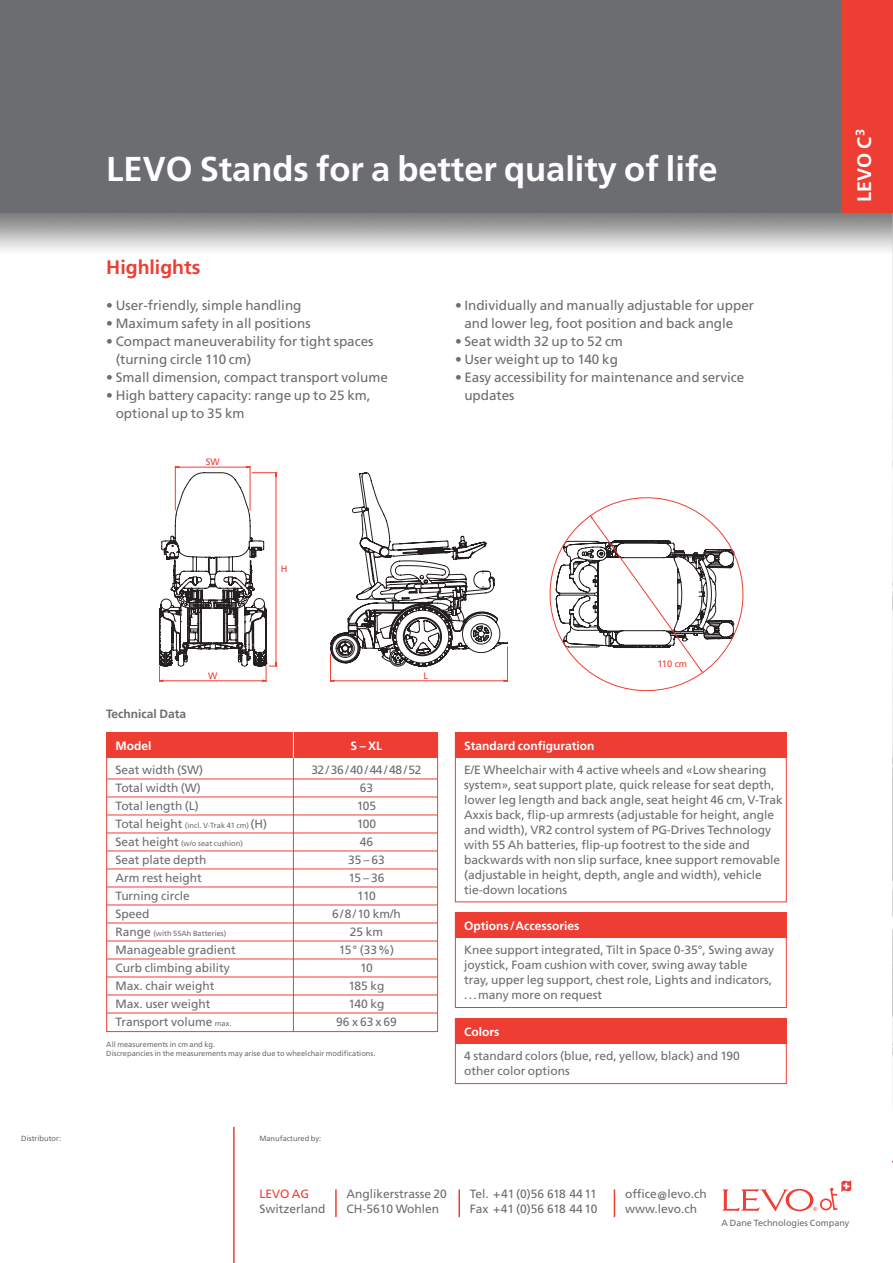
<style>
.page{position:relative;width:893px;height:1263px;background:#fff}
.page>*{position:absolute;margin:0;border:0;box-sizing:border-box;transform-origin:0 0}
.t1{font:700 34.5px "Frutiger";color:#fff}
.t2{font:700 19.5px "Frutiger";color:#ee3e34}
.t3{font:700 19.5px "Frutiger";color:#fff}
.t4{font:13.5px/18px "Frutiger";color:#6c6d70}
.t5{font:12px/15px "Frutiger";color:#6c6d70}
.t6{font:700 12px "Frutiger";color:#fff}
.t7{font:12px "Frutiger";letter-spacing:-.035em;color:#6c6d70}
.t8{font:700 12px "Frutiger";color:#6c6d70}
.t9{font:12px "Frutiger";letter-spacing:.165em;color:#6c6d70}
.t10{font:12px "Frutiger";color:#ee3e34}
.t11{font:9.3px "Frutiger";color:#ee3e34}
.t12{font:9px "Frutiger";color:#6c6d70}
.t13{font:7.5px/9px "Frutiger";color:#6c6d70}
.s1{font-size:12px}
.s2{font-size:7.5px}
</style>
<div class="page">
<div style="left:0;top:0;width:893px;height:213px;background:#6c6d70"></div>
<svg style="left:722px;top:1180px;width:129px;height:31px"></svg>
<hr style="left:335px;top:1189px;width:2px;height:28px;background:#ee3e34">
<hr style="left:458px;top:1189px;width:2px;height:28px;background:#ee3e34">
<svg style="left:614px;top:1189px;width:1px;height:28px"></svg>
<hr style="left:233px;top:1127px;width:2px;height:136px;background:#ee3e34">
<img style="left:892px;top:213px;width:1px;height:950px">
<div style="left:842px;top:0;width:51px;height:213px;background:#ee3e34"></div>
<div style="left:106px;top:732px;width:332px;height:26px;background:#ee3e34"></div>
<div style="left:106px;top:732px;width:332px;height:300px;border:1px solid #ee3e34"></div>
<hr style="left:107px;top:778px;width:330px;height:1px;background:#ee3e34">
<hr style="left:107px;top:796px;width:330px;height:1px;background:#ee3e34">
<hr style="left:107px;top:814px;width:330px;height:1px;background:#ee3e34">
<hr style="left:107px;top:832px;width:330px;height:1px;background:#ee3e34">
<hr style="left:107px;top:850px;width:330px;height:1px;background:#ee3e34">
<hr style="left:107px;top:868px;width:330px;height:1px;background:#ee3e34">
<hr style="left:107px;top:886px;width:330px;height:1px;background:#ee3e34">
<hr style="left:107px;top:904px;width:330px;height:1px;background:#ee3e34">
<hr style="left:107px;top:922px;width:330px;height:1px;background:#ee3e34">
<hr style="left:107px;top:940px;width:330px;height:1px;background:#ee3e34">
<hr style="left:107px;top:958px;width:330px;height:1px;background:#ee3e34">
<hr style="left:107px;top:976px;width:330px;height:1px;background:#ee3e34">
<hr style="left:107px;top:994px;width:330px;height:1px;background:#ee3e34">
<hr style="left:107px;top:1012px;width:330px;height:1px;background:#ee3e34">
<hr style="left:293px;top:758px;width:1px;height:273px;background:#ee3e34">
<div style="left:455px;top:912px;width:332px;height:26px;background:#ee3e34"></div>
<div style="left:455px;top:912px;width:332px;height:96px;border:1px solid #ee3e34"></div>
<div style="left:455px;top:732px;width:332px;height:26px;background:#ee3e34"></div>
<div style="left:455px;top:732px;width:332px;height:170px;border:1px solid #ee3e34"></div>
<svg style="left:159px;top:466px;width:118px;height:216px"></svg>
<svg style="left:330px;top:473px;width:178px;height:209px"></svg>
<svg style="left:550px;top:498px;width:193px;height:193px"></svg>
<div style="left:455px;top:1018px;width:332px;height:26px;background:#ee3e34"></div>
<div style="left:455px;top:1018px;width:332px;height:66px;border:1px solid #ee3e34"></div>
<svg style="left:293px;top:732px;width:1px;height:26px"></svg>
<h1 class="t1" style="left:106px;top:155px;width:613px">LEVO Stands for a better quality of life</h1>
<h2 class="t2" style="left:106px;top:260px;width:96px">Highlights</h2>
<p class="t4" style="left:106px;top:298px;width:197px">• User-friendly, simple handling</p>
<p class="t4" style="left:106px;top:316px;width:206px">• Maximum safety in all positions</p>
<p class="t4" style="left:116px;top:334px;width:259px;text-indent:-9px">• Compact maneuverability for tight spaces (turning circle 110 cm)</p>
<p class="t4" style="left:106px;top:370px;width:283px">• Small dimension, compact transport volume</p>
<p class="t4" style="left:116px;top:388px;width:256px;text-indent:-9px">• High battery capacity: range up to 25 km, optional up to 35 km</p>
<p class="t11" style="left:206px;top:458px;width:16px">SW</p>
<p class="t4" style="left:464px;top:298px;width:291px;text-indent:-9px">• Individually and manually adjustable for upper and lower leg, foot position and back angle</p>
<p class="t4" style="left:455px;top:334px;width:169px">• Seat width 32 up to 52 cm</p>
<p class="t4" style="left:455px;top:352px;width:164px">• User weight up to 140 kg</p>
<p class="t4" style="left:464px;top:370px;width:282px;text-indent:-9px">• Easy accessibility for maintenance and service updates</p>
<p class="t11" style="left:281px;top:565px;width:8px">H</p>
<p class="t11" style="left:208px;top:672px;width:11px">W</p>
<p class="t11" style="left:424px;top:672px;width:6px">L</p>
<p class="t8" style="left:106px;top:709px;width:81px">Technical Data</p>
<p class="t6" style="left:116px;top:741px;width:37px">Model</p>
<p class="t6" style="left:351px;top:741px;width:33px">S –XL</p>
<p class="t5" style="left:116px;top:763px;width:89px">Seat width (SW)</p>
<p class="t7" style="left:311px;top:765px;width:112px">32/36/40/44/48/52</p>
<p class="t5" style="left:116px;top:781px;width:87px">Total width (W)</p>
<p class="t5" style="left:360px;top:781px;width:15px">63</p>
<p class="t5" style="left:116px;top:799px;width:85px">Total length (L)</p>
<p class="t5" style="left:357px;top:799px;width:21px">105</p>
<p class="t13" style="left:116px;top:821px;width:153px"><span class="s1">Total height</span> (incl. V-Trak 41 cm) <span class="s1">(H)</span></p>
<p class="t5" style="left:357px;top:817px;width:21px">100</p>
<p class="t13" style="left:116px;top:839px;width:129px"><span class="s1">Seat height</span> (w/o seat cushion)</p>
<p class="t5" style="left:360px;top:835px;width:15px">46</p>
<p class="t5" style="left:116px;top:853px;width:92px">Seat plate depth</p>
<p class="t5" style="left:348px;top:853px;width:38px">35–63</p>
<p class="t5" style="left:116px;top:871px;width:88px">Arm rest height</p>
<p class="t5" style="left:348px;top:871px;width:37px">15–36</p>
<p class="t5" style="left:116px;top:889px;width:76px">Turning circle</p>
<p class="t5" style="left:357px;top:889px;width:20px">110</p>
<p class="t5" style="left:116px;top:907px;width:35px">Speed</p>
<p class="t5" style="left:332px;top:907px;width:70px">6/8/10 km/h</p>
<p class="t13" style="left:116px;top:929px;width:112px"><span class="s1">Range</span> (with 55Ah Batteries)</p>
<p class="t5" style="left:350px;top:925px;width:35px">25 km</p>
<p class="t5" style="left:116px;top:943px;width:122px">Manageable gradient</p>
<p class="t5" style="left:339px;top:943px;width:57px">15° (33%)</p>
<p class="t5" style="left:116px;top:961px;width:116px">Curb climbing ability</p>
<p class="t5" style="left:360px;top:961px;width:14px">10</p>
<p class="t5" style="left:116px;top:979px;width:100px">Max. chair weight</p>
<p class="t5" style="left:349px;top:979px;width:37px">185 kg</p>
<p class="t5" style="left:116px;top:997px;width:96px">Max. user weight</p>
<p class="t5" style="left:349px;top:997px;width:37px">140 kg</p>
<p class="t5" style="left:116px;top:1015px;width:118px">Transport volume <span class="s2">max.</span></p>
<p class="t9" style="left:336px;top:1017px;width:62px">96x63x69</p>
<p class="t13" style="left:106px;top:1040px;width:271px">All measurements in cm and kg.<br>Discrepancies in the measurements may arise due to wheelchair modifications.</p>
<p class="t13" style="left:21px;top:1134px;width:41px">Distributor:</p>
<p class="t13" style="left:259px;top:1134px;width:63px">Manufactured by:</p>
<p class="t11" style="left:658px;top:660px;width:31px">110 cm</p>
<p class="t6" style="left:464px;top:741px;width:132px">Standard configuration</p>
<p class="t5" style="left:464px;top:763px;width:320px">E/E Wheelchair with 4 active wheels and «Low shearing system», seat support plate, quick release for seat depth, lower leg length and back angle, seat height 46 cm, V-Trak Axxis back, flip-up armrests (adjustable for height, angle and width), VR2 control system of PG-Drives Technology with 55 Ah batteries, flip-up footrest to the side and backwards with non slip surface, knee support removable (adjustable in height, depth, angle and width), vehicle tie-down locations</p>
<p class="t6" style="left:464px;top:921px;width:117px">Options/Accessories</p>
<p class="t5" style="left:464px;top:943px;width:311px">Knee support integrated, Tilt in Space 0-35°, Swing away joystick, Foam cushion with cover, swing away table tray, upper leg support, chest role, Lights and indicators, ...many more on request</p>
<p class="t6" style="left:464px;top:1027px;width:37px">Colors</p>
<p class="t5" style="left:464px;top:1049px;width:277px">4 standard colors (blue, red, yellow, black) and 190 other color options</p>
<p class="t10" style="left:259px;top:1189px;width:51px">LEVO AG</p>
<p class="t5" style="left:259px;top:1203px;width:67px">Switzerland</p>
<p class="t5" style="left:347px;top:1188px;width:102px">Anglikerstrasse 20<br>CH-5610 Wohlen</p>
<p class="t5" style="left:470px;top:1188px;width:129px">Tel. +41 (0)56 618 44 11<br>Fax +41 (0)56 618 44 10</p>
<p class="t5" style="left:625px;top:1188px;width:83px">office@levo.ch www.levo.ch</p>
<h2 class="t3" style="left:856px;top:202px;width:74px;rotate:-90deg">LEVO C<sup>3</sup></h2>
<p class="t12" style="left:722px;top:1219px;width:129px">A Dane Technologies Company</p>
</div>
